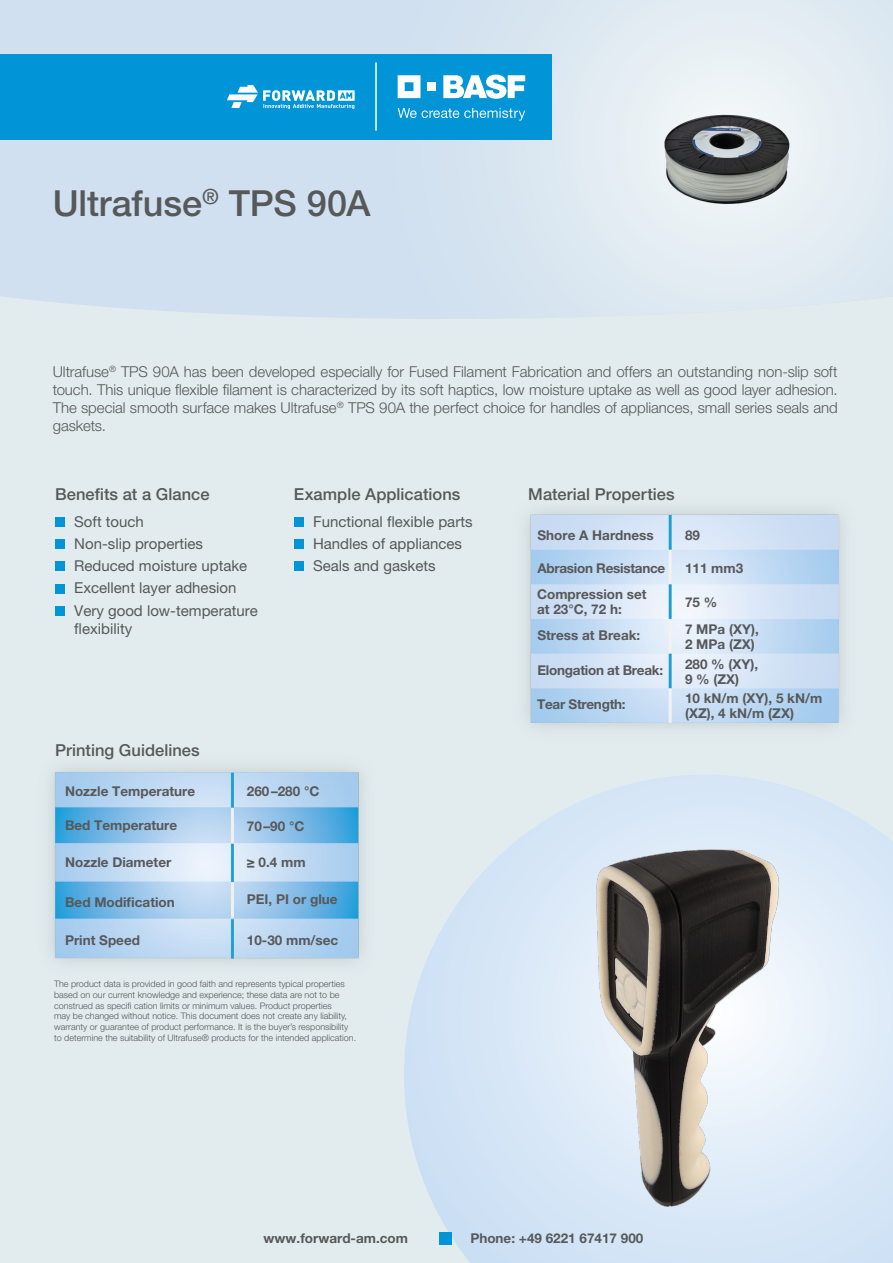
<style>
.page{position:relative;width:893px;height:1263px;background:#e2ecee}
.page>*{position:absolute;margin:0;border:0;box-sizing:border-box;transform-origin:0 0}
.Headline{font:500 36px "Helvetica Neue LT Pro";letter-spacing:-.005em;color:#57585a}
.Subheadline{font:500 16.5px "Helvetica Neue LT Pro";letter-spacing:.005em;color:#57585a}
.Fließtext{font:300 15px/18px "Helvetica Neue LT Pro";letter-spacing:-.005em;color:#57585a;text-align:justify}
.t1{font:15px/18px "Helvetica Neue LT Pro";color:#57585a}
.t2{font:700 13.5px/15px "Helvetica Neue LT Pro";color:#57585a}
.t3{font:700 13.5px "Helvetica Neue LT Pro";letter-spacing:-.02em;color:#57585a}
.Fließtext-2{font:300 9px/10.8px "Helvetica Neue LT Pro";color:#555757}
</style>
<div class="page">
<img style="left:51px;top:768px;width:312px;height:195px">
<div style="left:294px;top:517px;width:10px;height:10px;background:#0195d7"></div>
<div style="left:294px;top:539px;width:10px;height:10px;background:#0195d7"></div>
<div style="left:294px;top:561px;width:10px;height:10px;background:#0195d7"></div>
<div style="left:55px;top:517px;width:10px;height:10px;background:#0195d7"></div>
<div style="left:55px;top:539px;width:10px;height:10px;background:#0195d7"></div>
<div style="left:55px;top:561px;width:10px;height:10px;background:#0195d7"></div>
<div style="left:55px;top:584px;width:10px;height:9px;background:#0195d7"></div>
<div style="left:55px;top:606px;width:10px;height:10px;background:#0195d7"></div>
<img style="left:0;top:0;width:789px;height:319px">
<div style="left:0;top:54px;width:552px;height:85px;background:#0195d7"></div>
<svg style="left:398px;top:75px;width:22px;height:23px"></svg>
<div style="left:428px;top:82px;width:8px;height:9px;background:#fff"></div>
<svg style="left:443px;top:75px;width:82px;height:24px"></svg>
<svg style="left:398px;top:108px;width:127px;height:13px"></svg>
<hr style="left:375px;top:62px;width:2px;height:69px;background:#fff">
<svg style="left:227px;top:85px;width:128px;height:24px"></svg>
<img style="left:624px;top:775px;width:159px;height:11px">
<img style="left:526px;top:510px;width:317px;height:218px">
<img style="left:651px;top:106px;width:149px;height:102px">
<img style="left:285px;top:786px;width:608px;height:477px">
<p class="Headline" style="left:53px;top:182px;width:319px">Ultrafuse<sup>®</sup> TPS 90A</p>
<p class="Fließtext" style="left:53px;top:363px;width:786px">Ultrafuse<sup>®</sup> TPS 90A has been developed especially for Fused Filament Fabrication and offers an outstanding non-slip soft touch. This unique flexible filament is characterized by its soft haptics, low moisture uptake as well as good layer adhesion.<br>The special smooth surface makes Ultrafuse<sup>®</sup> TPS 90A the perfect choice for handles of appliances, small series seals and gaskets.</p>
<p class="Subheadline" style="left:55px;top:484px;width:156px">Benefits at a Glance</p>
<p class="t1" style="left:74px;top:512px;width:71px">Soft touch</p>
<p class="t1" style="left:74px;top:534px;width:130px">Non-slip properties</p>
<p class="t1" style="left:74px;top:557px;width:175px">Reduced moisture uptake</p>
<p class="t1" style="left:74px;top:579px;width:164px">Excellent layer adhesion</p>
<p class="t1" style="left:74px;top:601px;width:185px">Very good low-temperature flexibility</p>
<p class="Subheadline" style="left:294px;top:484px;width:168px">Example Applications</p>
<p class="t1" style="left:313px;top:512px;width:161px">Functional flexible parts</p>
<p class="t1" style="left:313px;top:534px;width:150px">Handles of appliances</p>
<p class="t1" style="left:313px;top:557px;width:124px">Seals and gaskets</p>
<p class="Subheadline" style="left:55px;top:740px;width:146px">Printing Guidelines</p>
<p class="t2" style="left:65px;top:783px;width:132px">Nozzle Temperature</p>
<p class="t2" style="left:247px;top:783px;width:74px">260–280 °C</p>
<p class="t2" style="left:247px;top:818px;width:59px">70–90 °C</p>
<p class="t2" style="left:247px;top:854px;width:60px">≥ 0.4 mm</p>
<p class="t2" style="left:247px;top:892px;width:92px">PEI, PI or glue</p>
<p class="t2" style="left:247px;top:932px;width:93px">10-30 mm/sec</p>
<p class="t2" style="left:65px;top:817px;width:114px">Bed Temperature</p>
<p class="t2" style="left:65px;top:854px;width:108px">Nozzle Diameter</p>
<p class="t2" style="left:65px;top:894px;width:111px">Bed Modification</p>
<p class="t2" style="left:65px;top:932px;width:77px">Print Speed</p>
<p class="Fließtext-2" style="left:54px;top:978px;width:304px">The product data is provided in good faith and represents typical properties based on our current knowledge and experience; these data are not to be construed as specifi cation limits or minimum values. Product properties<br>may be changed without notice. This document does not create any liability, warranty or guarantee of product performance. It is the buyer’s responsibility to determine the suitability of Ultrafuse® products for the intended application.</p>
<p class="Subheadline" style="left:528px;top:484px;width:148px">Material Properties</p>
<p class="t2" style="left:537px;top:527px;width:118px">Shore A Hardness</p>
<p class="t3" style="left:537px;top:559px;width:129px">Abrasion Resistance</p>
<p class="t2" style="left:537px;top:587px;width:111px">Compression set at 23°C, 72 h:</p>
<p class="t2" style="left:537px;top:628px;width:104px">Stress at Break:</p>
<p class="t3" style="left:537px;top:662px;width:127px">Elongation at Break:</p>
<p class="t3" style="left:537px;top:696px;width:90px">Tear Strength:</p>
<p class="t2" style="left:685px;top:527px;width:17px">89</p>
<p class="t2" style="left:685px;top:560px;width:60px">111 mm3</p>
<p class="t2" style="left:685px;top:594px;width:34px">75 %</p>
<p class="t2" style="left:685px;top:621px;width:75px">7 MPa (XY),<br>2 MPa (ZX)</p>
<p class="t2" style="left:685px;top:656px;width:75px">280 % (XY),<br>9 % (ZX)</p>
<p class="t2" style="left:685px;top:690px;width:139px">10 kN/m (XY), 5 kN/m (XZ), 4 kN/m (ZX)</p>
<p class="t2" style="left:264px;top:1231px;width:146px">www.forward-am.com</p>
<p class="t2" style="left:484px;top:1231px;width:174px">Phone: +49 6221 67417 900</p>
<p class="t2" style="left:470px;top:1231px;width:174px">Phone: +49 6221 67417 900</p>
</div>
